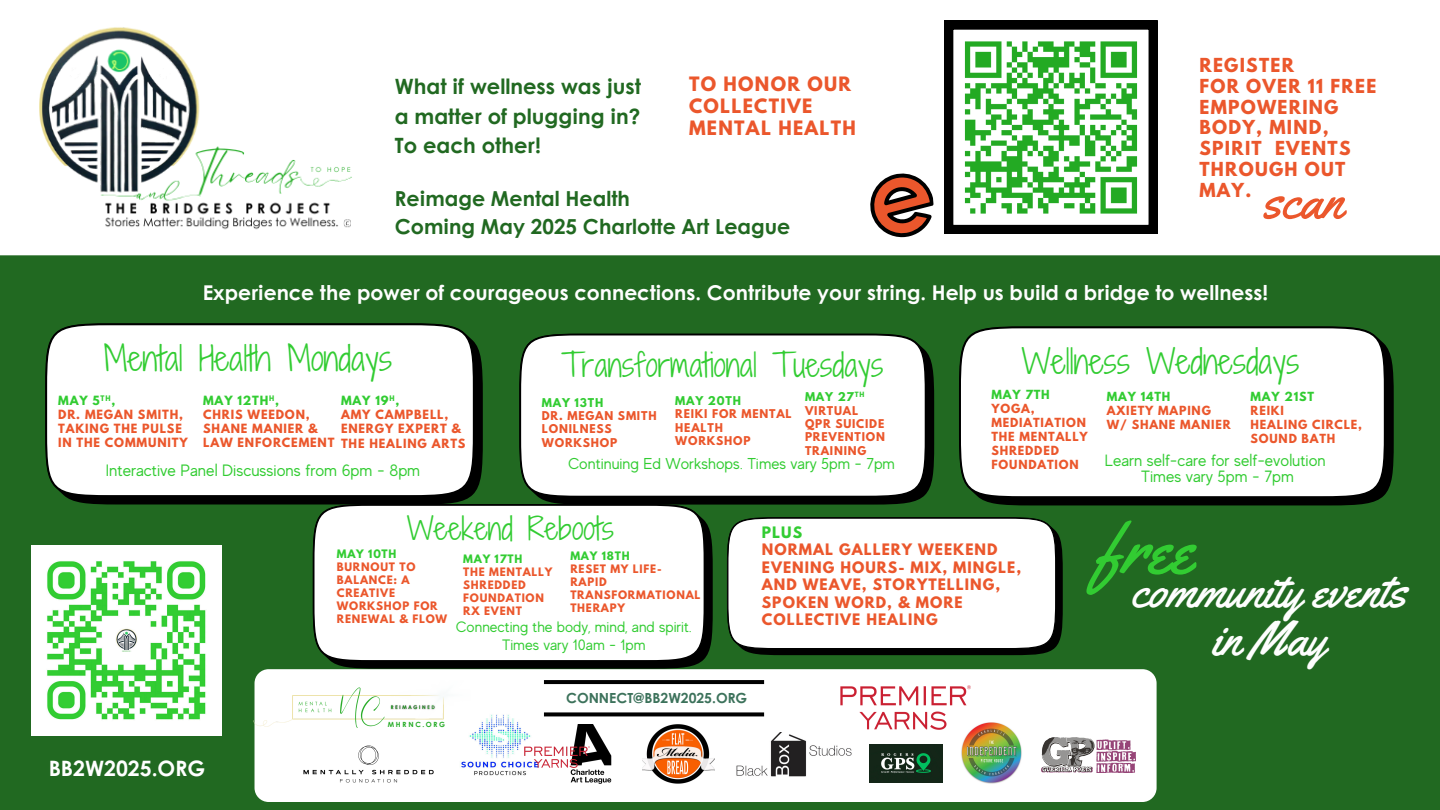
<style>
.page{position:relative;width:1440px;height:810px;background:#216921}
.page>*{position:absolute;margin:0;border:0;box-sizing:border-box;transform-origin:0 0}
.t1{font:72.4px "Yellowtail";color:#32cc32}
.t2{font:52.6px "Yellowtail";color:#eb572c}
.t3{font:48.1px/48.8px "Yellowtail";color:#fefefe;text-align:center}
.t4{font:32.7px "Shadows Into Light Two";color:#32cc32}
.t5{font:32.5px "Shadows Into Light Two";color:#32cc32}
.t6{font:31px "Shadows Into Light Two";color:#32cc32}
.t7{font:29.9px "Shadows Into Light Two";color:#32cc32}
.t8{font:700 21.2px "Century Gothic";color:#fff}
.t9{font:700 21.1px/29.1px "Century Gothic";color:#216921;text-align:justify}
.t10{font:700 20.7px/28.5px "Century Gothic";color:#216921}
.t11{font:700 20.4px "Century Gothic";color:#fefefe}
.t12{font:700 17.5px/21.8px "League Spartan";letter-spacing:.075em;color:#eb572c}
.t13{font:700 17.1px/20.8px "League Spartan";letter-spacing:.075em;color:#eb572c}
.t14{font:16.4px "MADE Evolve Sans";color:#32cc32}
.t15{font:16.3px "MADE Evolve Sans";color:#32cc32}
.t16{font:15.7px "MADE Evolve Sans";color:#32cc32}
.t17{font:15.1px/18.1px "MADE Evolve Sans";color:#32cc32;text-align:center}
.t18{font:700 14px/17.5px "League Spartan";letter-spacing:.075em;color:#eb572c}
.t19{font:700 14px "League Spartan";color:#32cc32}
.t20{font:700 13.9px "Century Gothic";color:#3c725b}
.t21{font:700 11.3px/14.1px "League Spartan";letter-spacing:.075em;color:#eb572c}
.t22{font:700 11.3px "League Spartan";letter-spacing:.075em;color:#32cc32}
.t23{font:700 11.2px/13.9px "League Spartan";letter-spacing:.075em;color:#eb572c}
.t24{font:700 11.2px "League Spartan";letter-spacing:.075em;color:#32cc32}
.t25{font:700 10.8px/13.5px "League Spartan";letter-spacing:.075em;color:#eb572c}
.t26{font:700 10.8px "League Spartan";letter-spacing:.075em;color:#32cc32}
.t27{font:700 10.7px/13.4px "League Spartan";letter-spacing:.075em;color:#eb572c}
.t28{font:700 10.7px "League Spartan";letter-spacing:.075em;color:#32cc32}
.t29{font:700 10.4px/12.9px "League Spartan";letter-spacing:.075em;color:#eb572c}
.t30{font:700 10.4px "League Spartan";letter-spacing:.075em;color:#32cc32}
.t31{font:700 10.3px/12.9px "League Spartan";letter-spacing:.075em;color:#eb572c}
.t32{font:700 10.3px "League Spartan";letter-spacing:.075em;color:#32cc32}
.t33{font:700 7.1px "Century Gothic";letter-spacing:.245em;color:#24ab25}
.t34{font:700 6.8px "League Spartan";color:#32cc32}
</style>
<div class="page">
<div style="left:0;top:0;width:1440px;height:255px;background:#fff"></div>
<div style="left:255px;top:669px;width:901px;height:133px;background:#fff;border-radius:14px"></div>
<img style="left:736px;top:733px;width:116px;height:44px">
<img style="left:303px;top:745px;width:131px;height:38px">
<img style="left:461px;top:714px;width:102px;height:62px">
<img style="left:643px;top:724px;width:72px;height:60px">
<img style="left:562px;top:725px;width:50px;height:59px">
<img style="left:961px;top:722px;width:61px;height:62px">
<img style="left:840px;top:685px;width:131px;height:44px">
<img style="left:253px;top:680px;width:217px;height:53px">
<img style="left:1041px;top:737px;width:94px;height:35px">
<img style="left:869px;top:744px;width:73px;height:39px">
<svg style="left:544px;top:680px;width:220px;height:4px"></svg>
<svg style="left:544px;top:712px;width:220px;height:4px"></svg>
<img style="left:524px;top:745px;width:67px;height:24px">
<img style="left:24px;top:0;width:347px;height:255px">
<svg style="left:945px;top:21px;width:213px;height:213px;background:#494949"></svg>
<img style="left:959px;top:32px;width:184px;height:191px">
<svg style="left:866px;top:171px;width:69px;height:68px;background:#b18072"></svg>
<svg style="left:959px;top:326px;width:435px;height:179px;fill:#000"></svg>
<div style="left:960px;top:328px;width:425px;height:169px;background:#fff;border-radius:62px"></div>
<div style="left:959px;top:327px;width:426px;height:171px;border:2px solid #000;border-radius:62px"></div>
<svg style="left:313px;top:504px;width:400px;height:165px;fill:#020302"></svg>
<div style="left:314px;top:505px;width:390px;height:156px;background:#fff;border-radius:57px"></div>
<div style="left:313px;top:504px;width:392px;height:158px;border:2px solid #000;border-radius:57px"></div>
<svg style="left:727px;top:517px;width:336px;height:138px"></svg>
<div style="left:728px;top:518px;width:328px;height:131px;background:#fff;border-radius:48px"></div>
<div style="left:727px;top:517px;width:329px;height:132px;border:1px solid #000;border-radius:48px"></div>
<svg style="left:45px;top:323px;width:438px;height:181px;fill:#000"></svg>
<div style="left:46px;top:324px;width:428px;height:172px;background:#fff;border-radius:63px"></div>
<div style="left:45px;top:324px;width:429px;height:173px;border:2px solid #000;border-radius:63px"></div>
<svg style="left:519px;top:334px;width:415px;height:171px;fill:#000"></svg>
<div style="left:520px;top:335px;width:406px;height:161px;background:#fff;border-radius:60px"></div>
<div style="left:520px;top:334px;width:406px;height:163px;border:2px solid #000;border-radius:60px"></div>
<img style="left:32px;top:545px;width:190px;height:190px">
<p class="t9" style="left:395px;top:71px;width:248px">What if wellness was just a matter of plugging in?<br>To each other!</p>
<p class="t12" style="left:689px;top:76px;width:169px">TO HONOR OUR<br>COLLECTIVE<br>MENTAL HEALTH</p>
<p class="t10" style="left:395px;top:183px;width:397px">Reimage Mental Health<br>Coming May 2025 Charlotte Art League</p>
<h5 class="t13" style="left:1199px;top:57px;width:178px">REGISTER<br>FOR OVER 11 FREE<br>EMPOWERING<br>BODY, MIND,<br>SPIRIT EVENTS<br>THROUGH OUT<br>MAY.</h5>
<p class="t2" style="left:1262px;top:167px;width:82px">scan</p>
<h5 class="t11" style="left:203px;top:277px;width:1067px">Experience the power of courageous connections. Contribute your string. Help us build a bridge to wellness!</h5>
<p class="t4" style="left:104px;top:335px;width:290px">Mental Health Mondays</p>
<h3 class="t22" style="left:58px;top:395px;width:59px">MAY 5 ,</h3>
<p class="t22" style="left:203px;top:395px;width:78px">MAY 12TH ,<sup>H</sup></p>
<p class="t21" style="left:203px;top:409px;width:133px">CHRIS WEEDON,<br>SHANE MANIER &amp;<br>LAW ENFORCEMENT</p>
<h3 class="t34" style="left:101px;top:395px;width:12px">TH</h3>
<p class="t21" style="left:58px;top:409px;width:131px">DR. MEGAN SMITH,<br>TAKING THE PULSE<br>IN THE COMMUNITY</p>
<p class="t22" style="left:341px;top:395px;width:60px">MAY 19 ,<sup>H</sup></p>
<p class="t21" style="left:341px;top:409px;width:126px">AMY CAMPBELL,<br>ENERGY EXPERT &amp;<br>THE HEALING ARTS</p>
<p class="t14" style="left:106px;top:461px;width:316px">Interactive Panel Discussions from 6pm - 8pm</p>
<p class="t6" style="left:561px;top:342px;width:323px">Transformational Tuesdays</p>
<p class="t26" style="left:542px;top:397px;width:63px">MAY 13TH</p>
<p class="t25" style="left:542px;top:410px;width:116px">DR. MEGAN SMITH<br>LONILNESS<br>WORKSHOP</p>
<p class="t28" style="left:805px;top:391px;width:61px">MAY 27<sup>TH</sup></p>
<p class="t27" style="left:805px;top:405px;width:55px">VIRTUAL</p>
<p class="t27" style="left:805px;top:418px;width:81px;text-align:justify">QPR SUICIDE PREVENTION TRAINING</p>
<p class="t16" style="left:568px;top:455px;width:328px">Continuing Ed Workshops. Times vary 5pm - 7pm</p>
<h3 class="t28" style="left:675px;top:395px;width:67px">MAY 20TH</h3>
<p class="t27" style="left:675px;top:409px;width:118px">REIKI FOR MENTAL<br>HEALTH<br>WORKSHOP</p>
<h6 class="t5" style="left:1021px;top:338px;width:279px">Wellness Wednesdays</h6>
<h2 class="t24" style="left:991px;top:389px;width:60px">MAY 7TH</h2>
<h5 class="t23" style="left:991px;top:403px;width:96px">YOGA,<br>MEDIATIATION</h5>
<p class="t23" style="left:991px;top:431px;width:98px">THE MENTALLY<br>SHREDDED<br>FOUNDATION</p>
<p class="t24" style="left:1251px;top:391px;width:65px">MAY 21ST</p>
<p class="t23" style="left:1251px;top:405px;width:35px">REIKI</p>
<p class="t23" style="left:1251px;top:419px;width:113px">HEALING CIRCLE,<br>SOUND BATH</p>
<p class="t15" style="left:1105px;top:452px;width:222px">Learn self-care for self-evolution</p>
<p class="t15" style="left:1141px;top:467px;width:154px">Times vary 5pm - 7pm</p>
<h3 class="t24" style="left:1107px;top:391px;width:65px">MAY 14TH</h3>
<p class="t23" style="left:1107px;top:405px;width:106px">AXIETY MAPING</p>
<p class="t23" style="left:1107px;top:419px;width:125px">W/ SHANE MANIER</p>
<p class="t8" style="left:49px;top:752px;width:158px">BB2W2025.ORG</p>
<p class="t7" style="left:407px;top:506px;width:208px">Weekend Reboots</p>
<p class="t30" style="left:337px;top:549px;width:61px">MAY 10TH</p>
<p class="t29" style="left:337px;top:562px;width:112px">BURNOUT TO<br>BALANCE: A<br>CREATIVE<br>WORKSHOP FOR<br>RENEWAL &amp; FLOW</p>
<p class="t30" style="left:570px;top:551px;width:61px">MAY 18TH</p>
<p class="t29" style="left:570px;top:564px;width:132px">RESET MY LIFE-<br>RAPID<br>TRANSFORMATIONAL<br>THERAPY</p>
<p class="t17" style="left:456px;top:617px;width:237px">Connecting the body, mind, and spirit.<br>Times vary 10am - 1pm</p>
<p class="t32" style="left:463px;top:554px;width:61px">MAY 17TH</p>
<p class="t31" style="left:463px;top:567px;width:91px">THE MENTALLY<br>SHREDDED<br>FOUNDATION</p>
<p class="t31" style="left:463px;top:605px;width:60px">RX EVENT</p>
<p class="t19" style="left:762px;top:525px;width:42px">PLUS</p>
<p class="t18" style="left:762px;top:543px;width:261px">NORMAL GALLERY WEEKEND<br>EVENING HOURS- MIX, MINGLE,<br>AND WEAVE, STORYTELLING,<br>SPOKEN WORD, &amp; MORE<br>COLLECTIVE HEALING</p>
<p class="t33" style="left:388px;top:719px;width:59px">MHRNC.ORG</p>
<p class="t20" style="left:566px;top:688px;width:183px">CONNECT@BB2W2025.ORG</p>
<h6 class="t1" style="left:1096px;top:503px;width:99px">free</h6>
<h3 class="t3" style="left:1131px;top:566px;width:277px">community events in May</h3>
</div>
